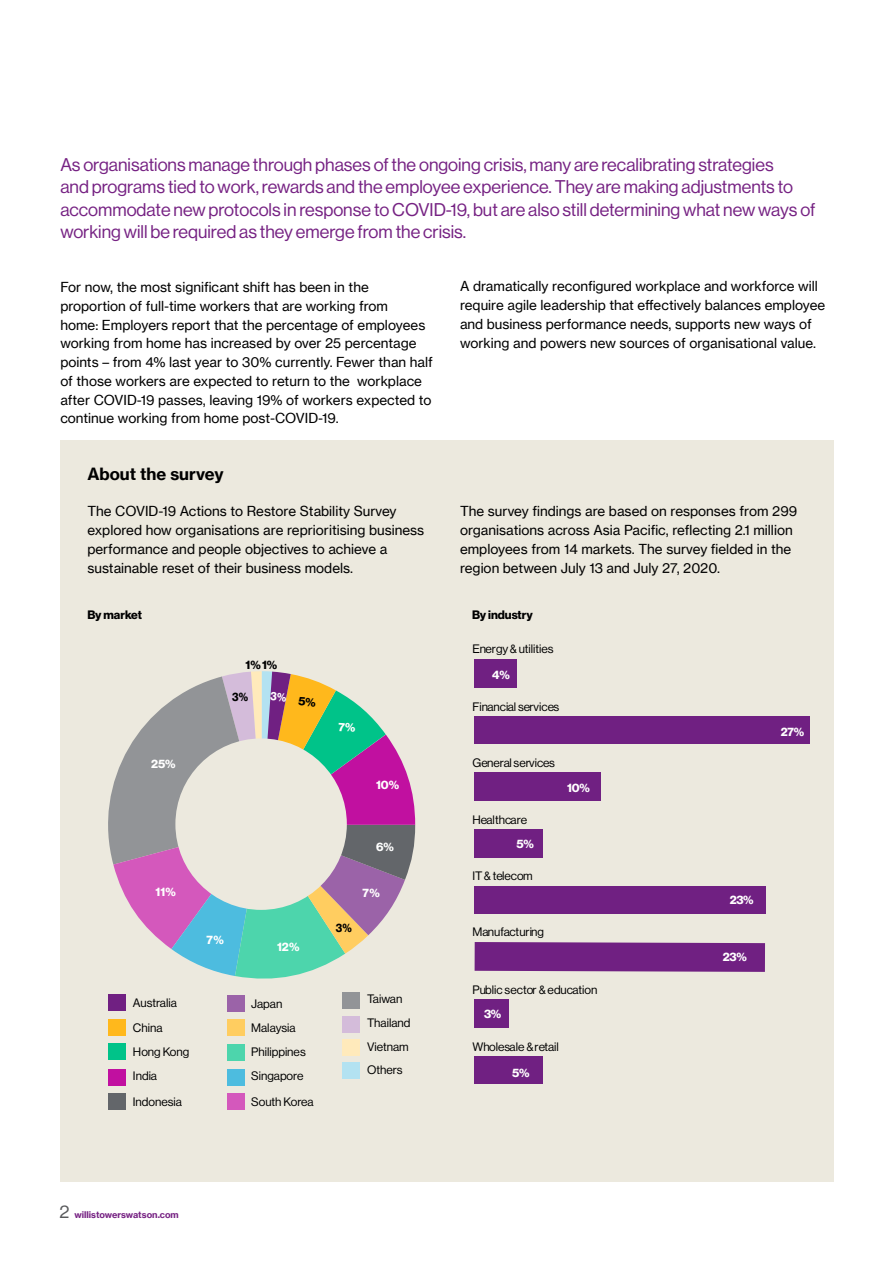
<style>
.page{position:relative;width:893px;height:1263px;background:#fff}
.page>*{position:absolute;margin:0;border:0;box-sizing:border-box;transform-origin:0 0}
.t1{font:18px/22.5px "N Haas Grotesk DS Pro 55 Rg";color:#762283}
.t2{font:16.5px "N Haas Grotesk TX Pro 75 Bd";color:#000}
.t3{font:13.5px/18.8px "N Haas Grotesk TX Pro 55 Rg";color:#000}
.t4{font:12px/24.2px "N Haas Grotesk DS Pro 55 Rg";color:#000}
.t5{font:12px "N Haas Grotesk DS Pro 75 Bd";letter-spacing:-.015em;color:#fff}
.t6{font:12px "N Haas Grotesk DS Pro 75 Bd";color:#000}
.t7{font:12px "N Haas Grotesk DS Pro 75 Bd";color:#000;scale:.9 1}
.t8{font:9px "N Haas Grotesk TX Pro 75 Bd";color:#762283}
.s1{font-family:"N Haas Grotesk DS Pro 55 Rg";font-size:18px;color:#58595b}
</style>
<div class="page">
<div style="left:60px;top:440px;width:774px;height:742px;background:#ece9de"></div>
<div style="left:109px;top:994px;width:17px;height:17px;background:#702082"></div>
<div style="left:109px;top:1019px;width:17px;height:16px;background:#ffb81c"></div>
<div style="left:109px;top:1043px;width:17px;height:17px;background:#00c389"></div>
<div style="left:343px;top:1062px;width:17px;height:17px;background:#b3e2f1"></div>
<div style="left:109px;top:1069px;width:17px;height:16px;background:#c110a0"></div>
<div style="left:108px;top:1093px;width:18px;height:17px;background:#63666a"></div>
<div style="left:227px;top:995px;width:17px;height:16px;background:#9b63a8"></div>
<div style="left:227px;top:1019px;width:17px;height:17px;background:#ffcd60"></div>
<div style="left:227px;top:1044px;width:17px;height:17px;background:#4dd5ac"></div>
<div style="left:227px;top:1069px;width:17px;height:16px;background:#4dbcdf"></div>
<div style="left:227px;top:1093px;width:17px;height:17px;background:#d458bc"></div>
<div style="left:342px;top:992px;width:18px;height:17px;background:#929497"></div>
<div style="left:343px;top:1016px;width:17px;height:16px;background:#d4bcda"></div>
<div style="left:343px;top:1039px;width:17px;height:17px;background:#ffeabb"></div>
<div style="left:475px;top:659px;width:42px;height:29px;background:#702082"></div>
<div style="left:475px;top:716px;width:335px;height:28px;background:#702082"></div>
<div style="left:475px;top:772px;width:126px;height:29px;background:#702082"></div>
<div style="left:475px;top:829px;width:68px;height:29px;background:#702082"></div>
<div style="left:475px;top:886px;width:291px;height:28px;background:#702082"></div>
<svg style="left:475px;top:942px;width:290px;height:30px;background:#752885"></svg>
<div style="left:475px;top:999px;width:34px;height:29px;background:#702082"></div>
<div style="left:475px;top:1057px;width:68px;height:27px;background:#702082"></div>
<svg style="left:108px;top:671px;width:307px;height:308px"></svg>
<p class="t1" style="left:60px;top:153px;width:757px">As organisations manage through phases of the ongoing crisis, many are recalibrating strategies<br>and programs tied to work, rewards and the employee experience. They are making adjustments to accommodate new protocols in response to COVID-19, but are also still determining what new ways of working will be required as they emerge from the crisis.</p>
<p class="t3" style="left:60px;top:278px;width:374px">For now, the most significant shift has been in the proportion of full-time workers that are working from<br>home: Employers report that the percentage of employees working from home has increased by over 25 percentage points – from 4% last year to 30% currently. Fewer than half of those workers are expected to return to the workplace after COVID-19 passes, leaving 19% of workers expected to continue working from home post-COVID-19.</p>
<p class="t3" style="left:460px;top:277px;width:367px">A dramatically reconfigured workplace and workforce will require agile leadership that effectively balances employee and business performance needs, supports new ways of working and powers new sources of organisational value.</p>
<p class="t2" style="left:87px;top:464px;width:138px">About the survey</p>
<p class="t3" style="left:87px;top:502px;width:338px">The COVID-19 Actions to Restore Stability Survey explored how organisations are reprioritising business performance and people objectives to achieve a sustainable reset of their business models.</p>
<p class="t3" style="left:460px;top:502px;width:339px">The survey findings are based on responses from 299 organisations across Asia Pacific, reflecting 2.1 million employees from 14 markets. The survey fielded in the region between July 13 and July 27, 2020.</p>
<p class="t6" style="left:87px;top:608px;width:56px">By market</p>
<p class="t6" style="left:472px;top:608px;width:62px">By industry</p>
<p class="t6" style="left:246px;top:658px;width:33px">1%1%</p>
<p class="t7" style="left:232px;top:690px;width:19px">3%</p>
<p class="t5" style="left:151px;top:757px;width:26px">25%</p>
<p class="t5" style="left:156px;top:885px;width:22px">11%</p>
<p class="t5" style="left:207px;top:933px;width:19px">7%</p>
<p class="t4" style="left:133px;top:991px;width:58px">Australia<br>China<br>Hong Kong<br>India</p>
<p class="t4" style="left:133px;top:1090px;width:51px">Indonesia</p>
<p class="t5" style="left:277px;top:940px;width:24px">12%</p>
<p class="t4" style="left:251px;top:992px;width:56px">Japan<br>Malaysia<br>Philippines<br>Singapore</p>
<p class="t4" style="left:251px;top:1090px;width:64px">South Korea</p>
<p class="t5" style="left:376px;top:778px;width:25px">10%</p>
<p class="t7" style="left:336px;top:921px;width:19px">3%</p>
<p class="t5" style="left:376px;top:840px;width:19px">6%</p>
<p class="t5" style="left:363px;top:886px;width:19px">7%</p>
<p class="t4" style="left:367px;top:986px;width:45px">Taiwan<br>Thailand<br>Vietnam</p>
<p class="t4" style="left:367px;top:1058px;width:37px">Others</p>
<p class="t8" style="left:59px;top:1208px;width:121px"><span class="s1">2</span> willistowerswatson.com</p>
<p class="t4" style="left:472px;top:637px;width:83px">Energy&amp; utilities</p>
<p class="t5" style="left:492px;top:667px;width:19px">4%</p>
<p class="t4" style="left:472px;top:695px;width:88px">Financial services</p>
<p class="t4" style="left:472px;top:751px;width:84px">General services</p>
<p class="t4" style="left:472px;top:807px;width:56px">Healthcare</p>
<p class="t5" style="left:517px;top:837px;width:19px">5%</p>
<p class="t4" style="left:472px;top:864px;width:62px">IT&amp; telecom</p>
<p class="t5" style="left:567px;top:781px;width:24px">10%</p>
<p class="t4" style="left:472px;top:920px;width:73px">Manufacturing</p>
<p class="t4" style="left:472px;top:978px;width:127px">Public sector &amp; education</p>
<p class="t5" style="left:484px;top:1007px;width:19px">3%</p>
<p class="t4" style="left:472px;top:1034px;width:88px">Wholesale &amp;retail</p>
<p class="t5" style="left:512px;top:1066px;width:19px">5%</p>
<p class="t5" style="left:781px;top:725px;width:25px">27%</p>
<p class="t5" style="left:730px;top:893px;width:25px">23%</p>
<p class="t5" style="left:723px;top:949px;width:25px">23%</p>
</div>
